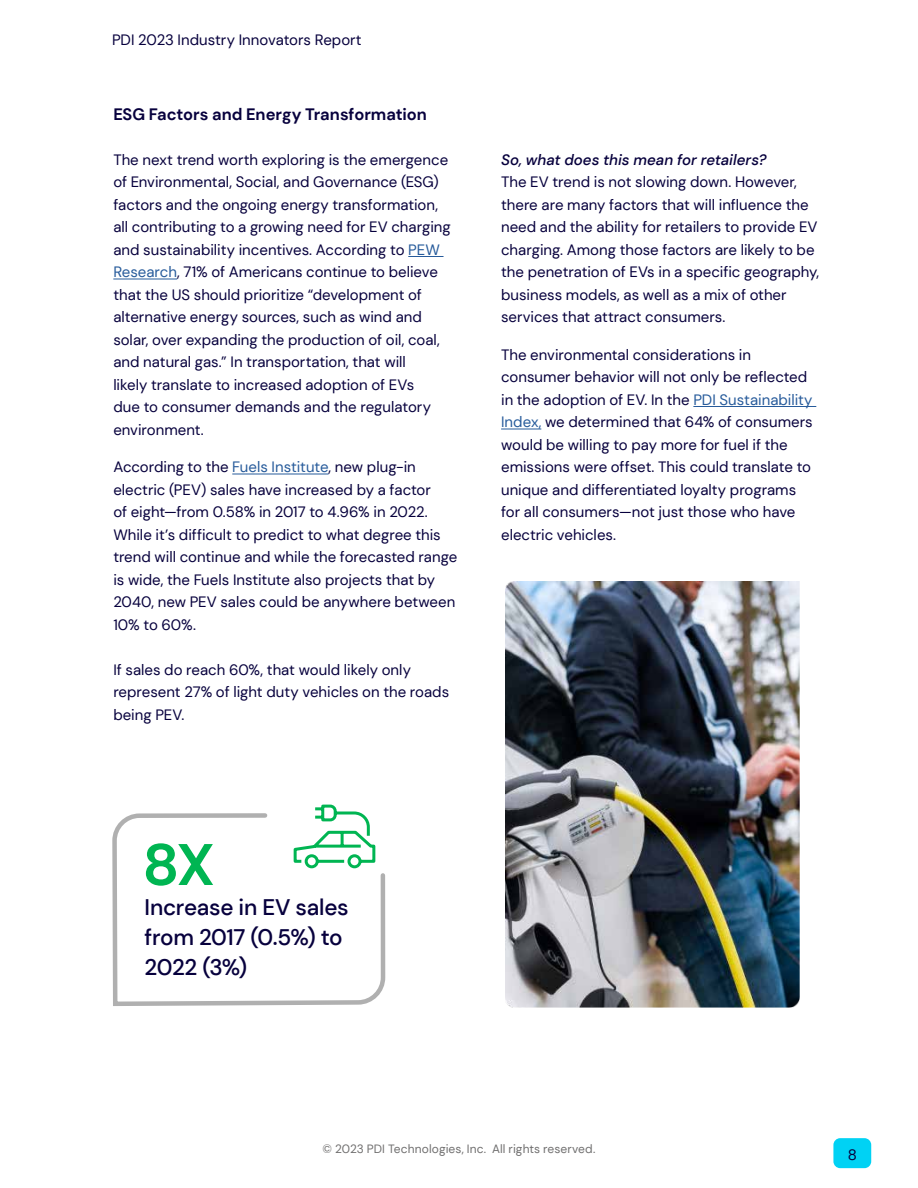
<style>
.page{position:relative;width:918px;height:1188px;background:#fff}
.page>*{position:absolute;margin:0;border:0;box-sizing:border-box;transform-origin:0 0}
.t1{font:700 58.5px "DM Sans";color:#00b552}
.t2{font:500 22.5px/30px "DM Sans";letter-spacing:-.015em;color:#07003d}
.t3{font:700 16.5px "DM Sans";color:#07003d}
.t4{font:15px/22.5px "DM Sans";color:#07003d}
.t5{font:italic 500 15px "DM Sans";color:#07003d}
.t6{font:12px "DM Sans";letter-spacing:.005em;color:#706f6f}
.s1{color:#275b9b}
</style>
<div class="page">
<svg style="left:112px;top:278px;width:274px;height:728px"></svg>
<hr style="left:408px;top:256px;width:36px;height:1px;background:#275b9b">
<hr style="left:113px;top:279px;width:64px;height:1px;background:#275b9b">
<hr style="left:232px;top:474px;width:97px;height:1px;background:#275b9b">
<hr style="left:693px;top:406px;width:123px;height:1px;background:#275b9b">
<hr style="left:501px;top:429px;width:40px;height:1px;background:#275b9b">
<svg style="left:292px;top:803px;width:85px;height:67px"></svg>
<img style="left:505px;top:581px;width:295px;height:427px">
<div style="left:833px;top:1138px;width:38px;height:30px;background:#00d2f4;border-radius:7px"></div>
<p class="t4" style="left:112px;top:28px;width:251px">PDI 2023 Industry Innovators Report</p>
<p class="t3" style="left:113px;top:104px;width:315px">ESG Factors and Energy Transformation</p>
<p class="t4" style="left:113px;top:148px;width:339px">The next trend worth exploring is the emergence of Environmental, Social, and Governance (ESG) factors and the ongoing energy transformation, all contributing to a growing need for EV charging and sustainability incentives. According to <span class="s1">PEW Research</span>, 71% of Americans continue to believe that the US should prioritize “development of alternative energy sources, such as wind and solar, over expanding the production of oil, coal, and natural gas.” In transportation, that will<br>likely translate to increased adoption of EVs<br>due to consumer demands and the regulatory environment.</p>
<p class="t4" style="left:113px;top:456px;width:346px">According to the <span class="s1">Fuels Institute</span>, new plug-in electric (PEV) sales have increased by a factor<br>of eight—from 0.58% in 2017 to 4.96% in 2022.<br>While it’s difficult to predict to what degree this trend will continue and while the forecasted range is wide, the Fuels Institute also projects that by 2040, new PEV sales could be anywhere between 10% to 60%.</p>
<p class="t4" style="left:113px;top:658px;width:337px">If sales do reach 60%, that would likely only represent 27% of light duty vehicles on the roads being PEV.</p>
<p class="t5" style="left:501px;top:150px;width:267px">So, what does this mean for retailers?</p>
<p class="t4" style="left:501px;top:171px;width:320px">The EV trend is not slowing down. However, there are many factors that will influence the need and the ability for retailers to provide EV charging. Among those factors are likely to be the penetration of EVs in a specific geography, business models, as well as a mix of other services that attract consumers.</p>
<p class="t4" style="left:501px;top:343px;width:313px">The environmental considerations in consumer behavior will not only be reflected in the adoption of EV. In the <span class="s1">PDI Sustainability Index,</span> we determined that 64% of consumers would be willing to pay more for fuel if the emissions were offset. This could translate to unique and differentiated loyalty programs for all consumers—not just those who have electric vehicles.</p>
<h1 class="t1" style="left:143px;top:828px;width:74px">8X</h1>
<h2 class="t2" style="left:145px;top:892px;width:206px">Increase in EV sales from 2017 (0.5%) to<br>2022 (3%)</h2>
<p class="t6" style="left:323px;top:1142px;width:274px">© 2023 PDI Technologies, Inc. All rights reserved.</p>
<p class="t4" style="left:848px;top:1143px;width:11px">8</p>
</div>
